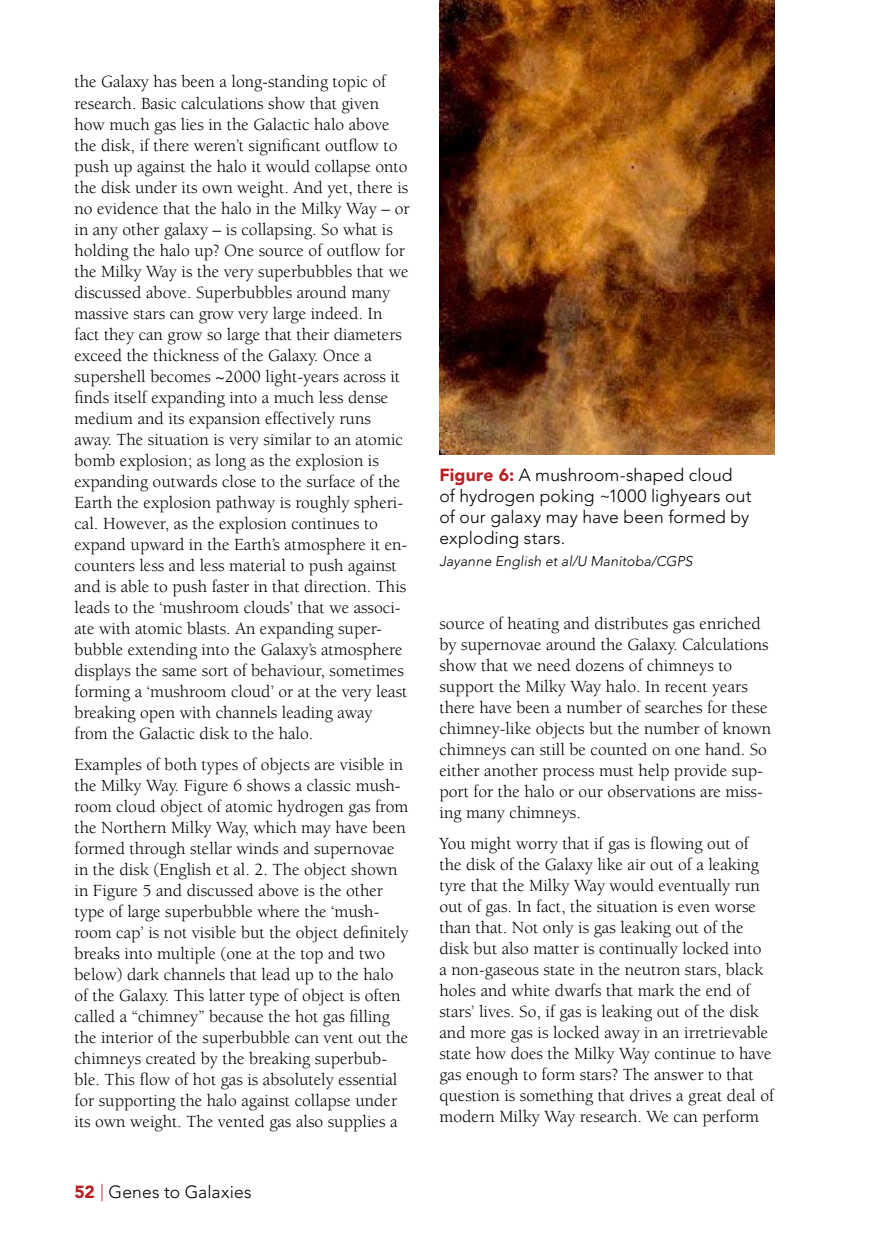
<style>
.page{position:relative;width:874px;height:1241px;background:#fff}
.page>*{position:absolute;margin:0;border:0;box-sizing:border-box;transform-origin:0 0}
.t1{font:17.5px/21px "Berkeley LT";color:#000}
.t2{font:300 17.5px/21px "Avenir LT";letter-spacing:.005em;color:#000}
.t3{font:italic 300 14px "Avenir LT";letter-spacing:.01em;color:#000}
.s1{font-weight:900;color:#ba1f24}
.s2{color:#ba1f24}
</style>
<div class="page">
<img style="left:439px;top:0;width:335px;height:455px">
<p class="t1" style="left:74px;top:72px;width:336px">the Galaxy has been a long-standing topic of research. Basic calculations show that given how much gas lies in the Galactic halo above the disk, if there weren’t significant outflow to push up against the halo it would collapse onto the disk under its own weight. And yet, there is no evidence that the halo in the Milky Way – or in any other galaxy – is collapsing. So what is holding the halo up? One source of outflow for the Milky Way is the very superbubbles that we discussed above. Superbubbles around many massive stars can grow very large indeed. In fact they can grow so large that their diameters exceed the thickness of the Galaxy. Once a supershell becomes ~2000 light-years across it finds itself expanding into a much less dense medium and its expansion effectively runs away. The situation is very similar to an atomic bomb explosion; as long as the explosion is expanding outwards close to the surface of the Earth the explosion pathway is roughly spheri&shy;cal. However, as the explosion continues to expand upward in the Earth’s atmosphere it en&shy;counters less and less material to push against and is able to push faster in that direction. This leads to the ‘mushroom clouds’ that we associ&shy;ate with atomic blasts. An expanding super&shy;bubble extending into the Galaxy’s atmosphere displays the same sort of behaviour, sometimes forming a ‘mushroom cloud’ or at the very least breaking open with channels leading away from the Galactic disk to the halo.</p>
<p class="t1" style="left:74px;top:754px;width:335px">Examples of both types of objects are visible in the Milky Way. Figure 6 shows a classic mush&shy;room cloud object of atomic hydrogen gas from the Northern Milky Way, which may have been formed through stellar winds and supernovae in the disk (English et al. 2. The object shown in Figure 5 and discussed above is the other type of large superbubble where the ‘mush&shy;room cap’ is not visible but the object definitely breaks into multiple (one at the top and two below) dark channels that lead up to the halo of the Galaxy. This latter type of object is often called a “chimney” because the hot gas filling the interior of the superbubble can vent out the chimneys created by the breaking superbub&shy;ble. This flow of hot gas is absolutely essential for supporting the halo against collapse under its own weight. The vented gas also supplies a</p>
<p class="t2" style="left:74px;top:1181px;width:178px"><span class="s1">52</span> <span class="s2">|</span> Genes to Galaxies</p>
<p class="t2" style="left:439px;top:465px;width:313px"><span class="s1">Figure 6:</span> A mushroom-shaped cloud of hydrogen poking ~1000 lighyears out of our galaxy may have been formed by exploding stars.</p>
<p class="t3" style="left:439px;top:553px;width:254px">Jayanne English et al/U Manitoba/CGPS</p>
<p class="t1" style="left:439px;top:612px;width:333px">source of heating and distributes gas enriched by supernovae around the Galaxy. Calculations show that we need dozens of chimneys to support the Milky Way halo. In recent years there have been a number of searches for these chimney-like objects but the number of known chimneys can still be counted on one hand. So either another process must help provide sup&shy;port for the halo or our observations are miss&shy;ing many chimneys.</p>
<p class="t1" style="left:439px;top:832px;width:336px">You might worry that if gas is flowing out of the disk of the Galaxy like air out of a leaking tyre that the Milky Way would eventually run out of gas. In fact, the situation is even worse than that. Not only is gas leaking out of the disk but also matter is continually locked into<br>a non-gaseous state in the neutron stars, black holes and white dwarfs that mark the end of stars’ lives. So, if gas is leaking out of the disk and more gas is locked away in an irretrievable state how does the Milky Way continue to have gas enough to form stars? The answer to that question is something that drives a great deal of modern Milky Way research. We can perform</p>
</div>
